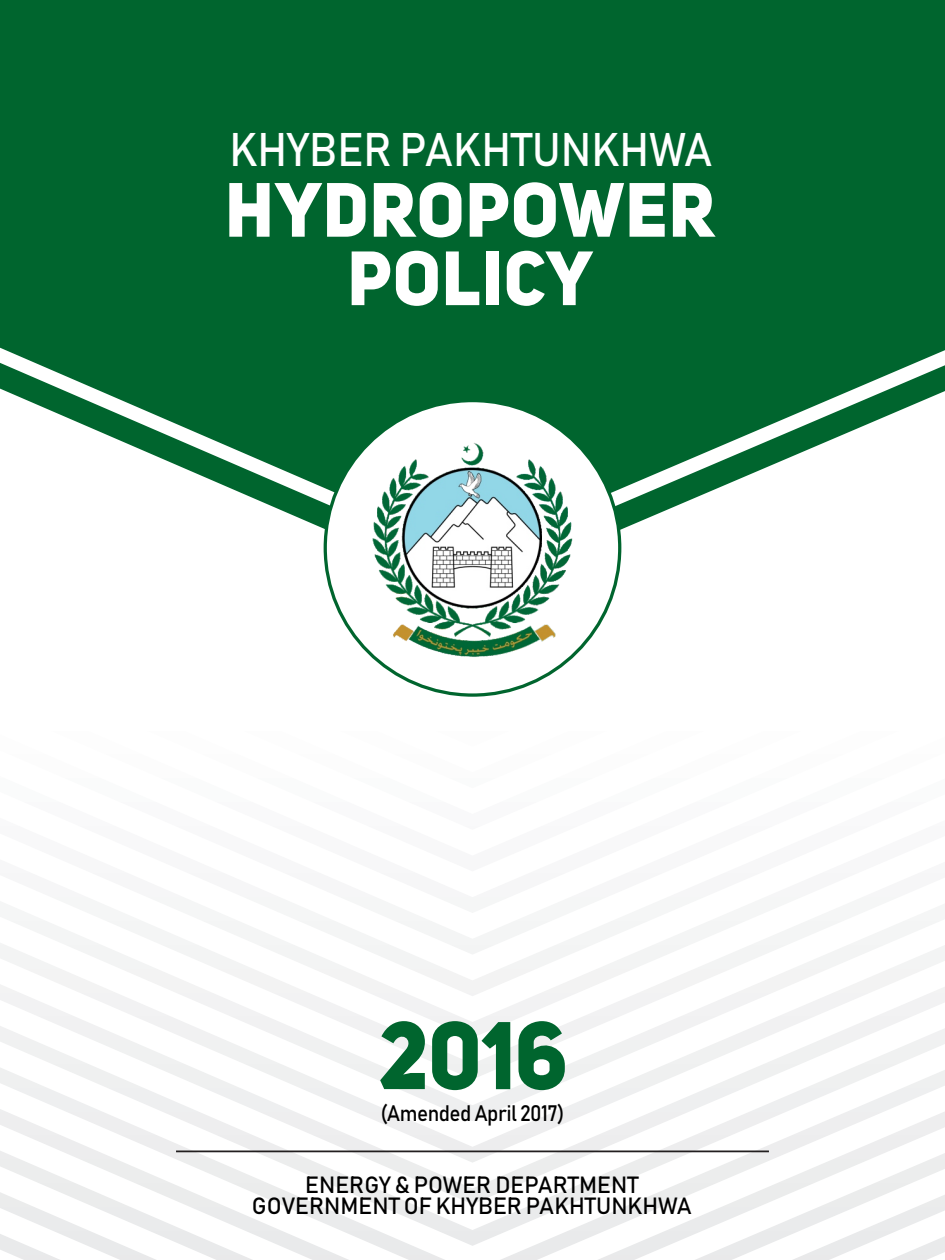
<style>
.page{position:relative;width:945px;height:1260px;background:#fff}
.page>*{position:absolute;margin:0;border:0;box-sizing:border-box;transform-origin:0 0}
.t1{font:700 94.85px "Uni Sans Heavy CAPS";color:#00652e;scale:.94 1}
.t2{font:700 75.77px/68.4px "Uni Sans Heavy CAPS";letter-spacing:.02em;color:#fff;text-align:center;scale:.94 1}
.t3{font:46.55px "Bahnschrift";color:#fff;scale:.94 1}
.t4{font:23.28px/21.7px "Bahnschrift";color:#000;text-align:center}
.t5{font:22.22px "Bahnschrift";letter-spacing:-.025em;color:#000;scale:.94 1}
</style>
<div class="page">
<svg style="left:0;top:921px;width:945px;height:37px"></svg>
<svg style="left:0;top:958px;width:945px;height:42px"></svg>
<svg style="left:0;top:1000px;width:945px;height:42px"></svg>
<svg style="left:0;top:1042px;width:945px;height:41px"></svg>
<svg style="left:0;top:1083px;width:945px;height:42px"></svg>
<svg style="left:0;top:1125px;width:945px;height:41px"></svg>
<svg style="left:0;top:1166px;width:945px;height:42px"></svg>
<svg style="left:0;top:1208px;width:945px;height:42px"></svg>
<svg style="left:2px;top:1250px;width:943px;height:10px"></svg>
<hr style="left:176px;top:1151px;width:593px;height:1px;background:#231f20">
<div style="left:0;top:0;width:945px;height:363px;background:#00652e"></div>
<svg style="left:0;top:363px;width:945px;height:230px"></svg>
<div style="left:327px;top:402px;width:291px;height:291px;background:#fff;border-radius:50%"></div>
<img style="left:365px;top:440px;width:215px;height:221px">
<h3 class="t3" style="left:229px;top:129px;width:516px">KHYBER PAKHTUNKHWA</h3>
<h2 class="t2" style="left:225px;top:183px;width:522px">HYDROPOWER<br>POLICY</h2>
<h1 class="t1" style="left:379px;top:1017px;width:202px">2016</h1>
<p class="t5" style="left:380px;top:1103px;width:197px">(Amended April 2017)</p>
<p class="t4" style="left:252px;top:1175px;width:441px">ENERGY &amp; POWER DEPARTMENT<br>GOVERNMENT OF KHYBER PAKHTUNKHWA</p>
</div>
